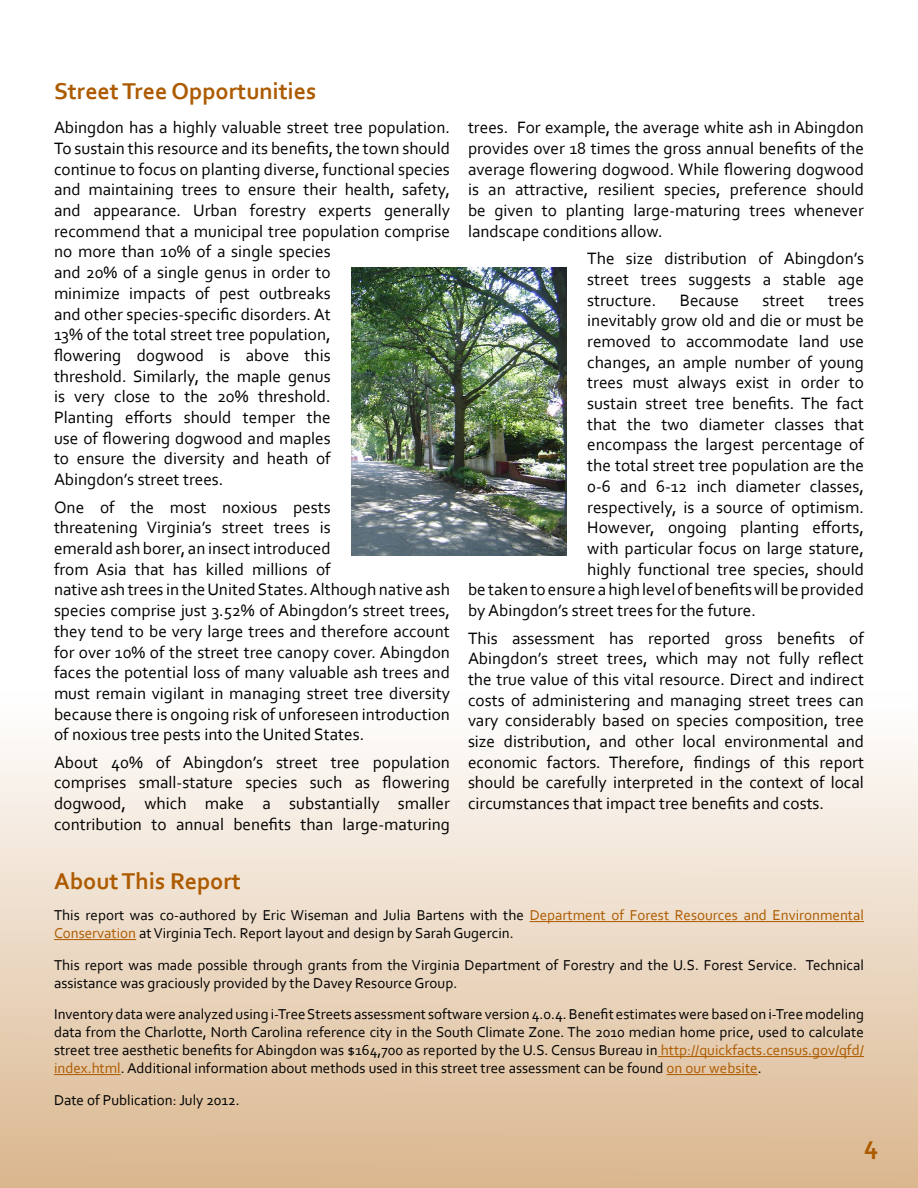
<style>
.page{position:relative;width:918px;height:1188px;background:#fff}
.page>*{position:absolute;margin:0;border:0;box-sizing:border-box;transform-origin:0 0}
.t1{font:700 27px "Corbel";color:#ad5b00}
.t2{font:700 24px "Corbel";color:#ad5b00}
.t3{font:17.25px/20.7px "Corbel";color:#000;text-align:justify}
.t4{font:15px/18px "Corbel";color:#000}
.s1{color:#ad5b00}
</style>
<div class="page">
<div style="left:0;top:693px;width:918px;height:495px;background:linear-gradient(to bottom,#fff,#dab68e)"></div>
<hr style="left:530px;top:921px;width:334px;height:1px;background:#ad5b00">
<hr style="left:54px;top:939px;width:82px;height:1px;background:#ad5b00">
<hr style="left:658px;top:1056px;width:206px;height:1px;background:#ad5b00">
<hr style="left:54px;top:1074px;width:67px;height:1px;background:#ad5b00">
<hr style="left:667px;top:1074px;width:91px;height:1px;background:#ad5b00">
<img style="left:351px;top:268px;width:216px;height:288px">
<h2 class="t2" style="left:54px;top:76px;width:264px">Street Tree Opportunities</h2>
<p class="t3" style="left:54px;top:117px;width:398px;text-align:left">Abingdon has a highly valuable street tree population.<br>To sustain this resource and its benefits, the town should continue to focus on planting diverse, functional species and maintaining trees to ensure their health, safety, and appearance. Urban forestry experts generally recommend that a municipal tree population comprise no more than 10% of a single species<br>and 20% of a single genus in order to<br>minimize impacts of pest outbreaks<br>and other species-specific disorders. At<br>13% of the total street tree population,<br>flowering dogwood is above this<br>threshold. Similarly, the maple genus<br>is very close to the 20% threshold.<br>Planting efforts should temper the<br>use of flowering dogwood and maples<br>to ensure the diversity and heath of<br>Abingdon’s street trees.</p>
<p class="t3" style="left:54px;top:496px;width:398px;text-align:left">One of the most noxious pests<br>threatening Virginia’s street trees is<br>emerald ash borer, an insect introduced<br>from Asia that has killed millions of<br>native ash trees in the United States. Although native ash species comprise just 3.52% of Abingdon’s street trees, they tend to be very large trees and therefore account for over 10% of the street tree canopy cover. Abingdon faces the potential loss of many valuable ash trees and must remain vigilant in managing street tree diversity because there is ongoing risk of unforeseen introduction of noxious tree pests into the United States.</p>
<p class="t3" style="left:54px;top:751px;width:398px">About 40% of Abingdon’s street tree population comprises small-stature species such as flowering dogwood, which make a substantially smaller contribution to annual benefits than large-maturing</p>
<p class="t3" style="left:468px;top:117px;width:398px">trees. For example, the average white ash in Abingdon provides over 18 times the gross annual benefits of the average flowering dogwood. While flowering dogwood is an attractive, resilient species, preference should be given to planting large-maturing trees whenever landscape conditions allow.</p>
<p class="t3" style="left:587px;top:248px;width:278px">The size distribution of Abingdon’s street trees suggests a stable age structure.</p>
<p class="t3" style="left:680px;top:289px;width:61px">Because</p>
<p class="t3" style="left:763px;top:289px;width:43px">street</p>
<p class="t3" style="left:828px;top:289px;width:37px">trees</p>
<p class="t3" style="left:587px;top:310px;width:278px">inevitably grow old and die or must be</p>
<p class="t3" style="left:587px;top:330px;width:278px">removed to accommodate land use</p>
<p class="t3" style="left:587px;top:351px;width:278px">changes, an ample number of young</p>
<p class="t3" style="left:587px;top:372px;width:278px">trees must always exist in order to</p>
<p class="t3" style="left:587px;top:393px;width:278px">sustain street tree benefits. The fact</p>
<p class="t3" style="left:587px;top:413px;width:278px">that the two diameter classes that</p>
<p class="t3" style="left:587px;top:434px;width:278px">encompass the largest percentage of</p>
<p class="t3" style="left:587px;top:455px;width:278px">the total street tree population are the</p>
<p class="t3" style="left:587px;top:475px;width:278px">0-6 and 6-12 inch diameter classes,</p>
<p class="t3" style="left:587px;top:496px;width:278px">respectively, is a source of optimism.</p>
<p class="t3" style="left:587px;top:517px;width:278px">However, ongoing planting efforts,</p>
<p class="t3" style="left:587px;top:537px;width:278px">with particular focus on large stature,</p>
<p class="t3" style="left:587px;top:558px;width:278px">highly functional tree species, should</p>
<p class="t3" style="left:468px;top:579px;width:398px">be taken to ensure a high level of benefits will be provided</p>
<p class="t3" style="left:468px;top:600px;width:289px">by Abingdon’s street trees for the future.</p>
<p class="t3" style="left:468px;top:627px;width:398px">This assessment has reported gross benefits of Abingdon’s street trees, which may not fully reflect the true value of this vital resource. Direct and indirect costs of administering and managing street trees can vary considerably based on species composition, tree size distribution, and other local environmental and economic factors. Therefore, findings of this report should be carefully interpreted in the context of local circumstances that impact tree benefits and costs.</p>
<h2 class="t2" style="left:54px;top:866px;width:189px">About This Report</h2>
<p class="t4" style="left:54px;top:906px;width:812px">This report was co-authored by Eric Wiseman and Julia Bartens with the <span class="s1">Department of Forest Resources and Environmental<br>Conservation</span> at Virginia Tech. Report layout and design by Sarah Gugercin.</p>
<p class="t4" style="left:54px;top:955px;width:811px">This report was made possible through grants from the Virginia Department of Forestry and the U.S. Forest Service. Technical assistance was graciously provided by the Davey Resource Group.</p>
<p class="t4" style="left:54px;top:1005px;width:812px;text-align:justify">Inventory data were analyzed using i-Tree Streets assessment software version 4.0.4. Benefit estimates were based on i-Tree modeling data from the Charlotte, North Carolina reference city in the South Climate Zone. The 2010 median home price, used to calculate street tree aesthetic benefits for Abingdon was $164,700 as reported by the U.S. Census Bureau in <span class="s1">http://quickfacts.census.gov/qfd/ index.html</span>. Additional information about methods used in this street tree assessment can be found <span class="s1">on our website</span>.</p>
<p class="t4" style="left:54px;top:1090px;width:187px">Date of Publication: July 2012.</p>
<h1 class="t1" style="left:864px;top:1128px;width:16px">4</h1>
</div>
